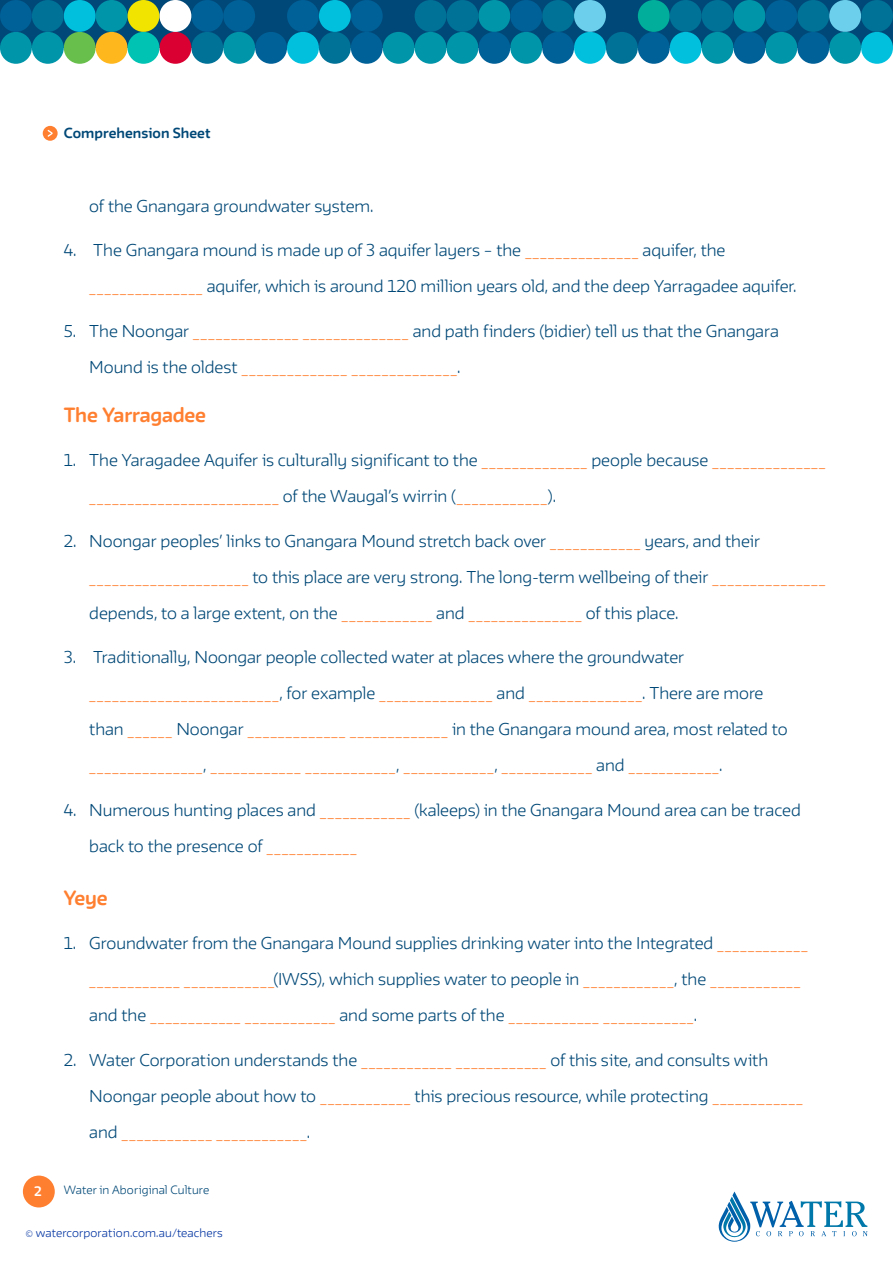
<style>
.page{position:relative;width:893px;height:1263px;background:#fff}
.page>*{position:absolute;margin:0;border:0;box-sizing:border-box;transform-origin:0 0}
.t1{font:700 18px "FWT Irma Round";letter-spacing:-.01em;color:#ff7f30}
.t2{font:300 15px "FWT Irma Round";letter-spacing:-.005em;color:#004877}
.t3{font:300 15px "FWT Irma Round";letter-spacing:-.005em;color:#ff7f30}
.t4{font:700 12.75px "FWT Irma Round";letter-spacing:.005em;color:#004877}
.t5{font:700 12px "FWT Irma Round";color:#fff}
.t6{font:300 10.5px "FWT Irma Round";letter-spacing:.01em;color:#0033a1}
.t7{font:300 10.5px "FWT Irma Round";letter-spacing:.005em;color:#004877}
.s1{color:#ff7f30}
.s2{color:#004877}
</style>
<div class="page">
<svg style="left:719px;top:1191px;width:148px;height:51px"></svg>
<div style="left:0;top:0;width:893px;height:48px;background:#004877"></div>
<div style="left:223px;top:32px;width:32px;height:32px;background:#0095a9;border-radius:50%"></div>
<div style="left:287px;top:32px;width:32px;height:32px;background:#00c0de;border-radius:50%"></div>
<div style="left:319px;top:32px;width:32px;height:32px;background:#007197;border-radius:50%"></div>
<div style="left:255px;top:32px;width:32px;height:32px;background:#006098;border-radius:50%"></div>
<div style="left:191px;top:32px;width:32px;height:32px;background:#007197;border-radius:50%"></div>
<div style="left:351px;top:0;width:32px;height:32px;background:#006098;border-radius:50%"></div>
<div style="left:287px;top:0;width:32px;height:32px;background:#006098;border-radius:50%"></div>
<div style="left:191px;top:0;width:32px;height:32px;background:#006098;border-radius:50%"></div>
<div style="left:223px;top:0;width:32px;height:32px;background:#006098;border-radius:50%"></div>
<div style="left:319px;top:0;width:32px;height:32px;background:#00c0de;border-radius:50%"></div>
<div style="left:64px;top:32px;width:32px;height:32px;background:#68bf4b;border-radius:50%"></div>
<div style="left:64px;top:0;width:32px;height:32px;background:#00c0de;border-radius:50%"></div>
<div style="left:0;top:32px;width:32px;height:32px;background:#0095a9;border-radius:50%"></div>
<div style="left:383px;top:32px;width:32px;height:32px;background:#0095a9;border-radius:50%"></div>
<div style="left:32px;top:32px;width:32px;height:32px;background:#0095a9;border-radius:50%"></div>
<div style="left:32px;top:0;width:32px;height:32px;background:#007197;border-radius:50%"></div>
<div style="left:0;top:0;width:32px;height:32px;background:#006098;border-radius:50%"></div>
<div style="left:351px;top:32px;width:32px;height:32px;background:#006098;border-radius:50%"></div>
<div style="left:96px;top:0;width:32px;height:32px;background:#0095a9;border-radius:50%"></div>
<div style="left:159px;top:32px;width:32px;height:32px;background:#da0032;border-radius:50%"></div>
<div style="left:96px;top:32px;width:32px;height:32px;background:#ffb71e;border-radius:50%"></div>
<div style="left:159px;top:0;width:32px;height:32px;background:#fff;border-radius:50%"></div>
<div style="left:128px;top:0;width:31px;height:32px;background:#f1e400;border-radius:50%"></div>
<div style="left:128px;top:32px;width:31px;height:32px;background:#00c3b4;border-radius:50%"></div>
<div style="left:415px;top:0;width:31px;height:32px;background:#007197;border-radius:50%"></div>
<div style="left:415px;top:32px;width:31px;height:32px;background:#0095a9;border-radius:50%"></div>
<div style="left:638px;top:32px;width:32px;height:32px;background:#006098;border-radius:50%"></div>
<div style="left:510px;top:32px;width:32px;height:32px;background:#0095a9;border-radius:50%"></div>
<div style="left:542px;top:32px;width:32px;height:32px;background:#006098;border-radius:50%"></div>
<div style="left:478px;top:0;width:32px;height:32px;background:#0095a9;border-radius:50%"></div>
<div style="left:446px;top:32px;width:32px;height:32px;background:#0095a9;border-radius:50%"></div>
<div style="left:478px;top:32px;width:32px;height:32px;background:#006098;border-radius:50%"></div>
<div style="left:542px;top:0;width:32px;height:32px;background:#007197;border-radius:50%"></div>
<div style="left:574px;top:0;width:32px;height:32px;background:#6ccfeb;border-radius:50%"></div>
<div style="left:510px;top:0;width:32px;height:32px;background:#006098;border-radius:50%"></div>
<div style="left:446px;top:0;width:32px;height:32px;background:#007197;border-radius:50%"></div>
<div style="left:574px;top:32px;width:32px;height:32px;background:#00c0de;border-radius:50%"></div>
<div style="left:606px;top:32px;width:32px;height:32px;background:#007197;border-radius:50%"></div>
<div style="left:638px;top:0;width:32px;height:32px;background:#00ae9b;border-radius:50%"></div>
<div style="left:670px;top:0;width:32px;height:32px;background:#007197;border-radius:50%"></div>
<div style="left:670px;top:32px;width:32px;height:32px;background:#00c0de;border-radius:50%"></div>
<div style="left:765px;top:32px;width:32px;height:32px;background:#0095a9;border-radius:50%"></div>
<div style="left:797px;top:32px;width:32px;height:32px;background:#006098;border-radius:50%"></div>
<div style="left:733px;top:0;width:32px;height:32px;background:#0095a9;border-radius:50%"></div>
<div style="left:702px;top:32px;width:31px;height:32px;background:#0095a9;border-radius:50%"></div>
<div style="left:733px;top:32px;width:32px;height:32px;background:#006098;border-radius:50%"></div>
<div style="left:797px;top:0;width:32px;height:32px;background:#007197;border-radius:50%"></div>
<div style="left:829px;top:0;width:32px;height:32px;background:#6ccfeb;border-radius:50%"></div>
<div style="left:765px;top:0;width:32px;height:32px;background:#006098;border-radius:50%"></div>
<div style="left:702px;top:0;width:31px;height:32px;background:#007197;border-radius:50%"></div>
<div style="left:861px;top:32px;width:32px;height:32px;background:#00c0de;border-radius:50%"></div>
<div style="left:861px;top:0;width:32px;height:32px;background:#007197;border-radius:50%"></div>
<div style="left:829px;top:32px;width:32px;height:32px;background:#0095a9;border-radius:50%"></div>
<div style="left:23px;top:1175px;width:32px;height:32px;background:#ff7f30;border-radius:50%"></div>
<svg style="left:43px;top:126px;width:15px;height:15px"></svg>
<p class="t4" style="left:64px;top:122px;width:148px">Comprehension Sheet</p>
<p class="t5" style="left:34px;top:1182px;width:9px">2</p>
<p class="t2" style="left:89px;top:194px;width:286px">of the Gnangara groundwater system.</p>
<p class="t2" style="left:64px;top:238px;width:663px">4. The Gnangara mound is made up of 3 aquifer layers – the <span class="s1">_______________</span> aquifer, the</p>
<p class="t2" style="left:89px;top:274px;width:709px"><span class="s1">_______________</span> aquifer, which is around 120 million years old, and the deep Yarragadee aquifer.</p>
<p class="t2" style="left:64px;top:319px;width:717px">5. The Noongar <span class="s1">______________ ______________</span> and path finders (bidier) tell us that the Gnangara</p>
<p class="t3" style="left:89px;top:355px;width:373px"><span class="s2">Mound is the oldest</span> ______________ ______________<span class="s2">.</span></p>
<p class="t1" style="left:64px;top:400px;width:144px">The Yarragadee</p>
<p class="t2" style="left:64px;top:448px;width:763px">1. The Yaragadee Aquifer is culturally significant to the <span class="s1">______________</span> people because <span class="s1">_______________</span></p>
<p class="t3" style="left:89px;top:484px;width:468px">_________________________ <span class="s2">of the Waugal’s wirrin (</span>____________<span class="s2">).</span></p>
<p class="t2" style="left:64px;top:529px;width:698px">2. Noongar peoples’ links to Gnangara Mound stretch back over <span class="s1">____________</span> years, and their</p>
<p class="t2" style="left:89px;top:565px;width:738px"><span class="s1">_____________________</span> to this place are very strong. The long-term wellbeing of their <span class="s1">_______________</span></p>
<p class="t2" style="left:89px;top:601px;width:591px">depends, to a large extent, on the <span class="s1">____________</span> and <span class="s1">_______________</span> of this place.</p>
<p class="t2" style="left:64px;top:645px;width:622px">3. Traditionally, Noongar people collected water at places where the groundwater</p>
<p class="t3" style="left:89px;top:681px;width:676px">_________________________<span class="s2">, for example</span> _______________ <span class="s2">and</span> _______________<span class="s2">. There are more</span></p>
<p class="t2" style="left:89px;top:717px;width:700px">than <span class="s1">______</span> Noongar <span class="s1">_____________ _____________</span> in the Gnangara mound area, most related to</p>
<p class="t3" style="left:89px;top:753px;width:635px">_______________<span class="s2">,</span> ____________ ____________<span class="s2">,</span> ____________<span class="s2">,</span> ____________ <span class="s2">and</span> ____________<span class="s2">.</span></p>
<p class="t2" style="left:64px;top:798px;width:738px">4. Numerous hunting places and <span class="s1">____________</span> (kaleeps) in the Gnangara Mound area can be traced</p>
<p class="t2" style="left:89px;top:834px;width:269px">back to the presence of <span class="s1">____________</span></p>
<p class="t1" style="left:64px;top:883px;width:45px">Yeye</p>
<p class="t2" style="left:64px;top:931px;width:745px">1. Groundwater from the Gnangara Mound supplies drinking water into the Integrated <span class="s1">____________</span></p>
<p class="t3" style="left:89px;top:967px;width:713px">____________ ____________<span class="s2">(IWSS), which supplies water to people in</span> ____________<span class="s2">, the</span> ____________</p>
<p class="t3" style="left:89px;top:1003px;width:609px"><span class="s2">and the</span> ____________ ____________ <span class="s2">and some parts of the</span> ____________ ____________<span class="s2">.</span></p>
<p class="t2" style="left:64px;top:1048px;width:706px">2. Water Corporation understands the <span class="s1">____________ ____________</span> of this site, and consults with</p>
<p class="t2" style="left:89px;top:1084px;width:715px">Noongar people about how to <span class="s1">____________</span> this precious resource, while protecting <span class="s1">____________</span></p>
<p class="t3" style="left:89px;top:1120px;width:222px"><span class="s2">and</span> ____________ ____________<span class="s2">.</span></p>
<p class="t7" style="left:64px;top:1182px;width:147px">Water in Aboriginal Culture</p>
<p class="t6" style="left:26px;top:1225px;width:199px">© watercorporation.com.au/teachers</p>
</div>
